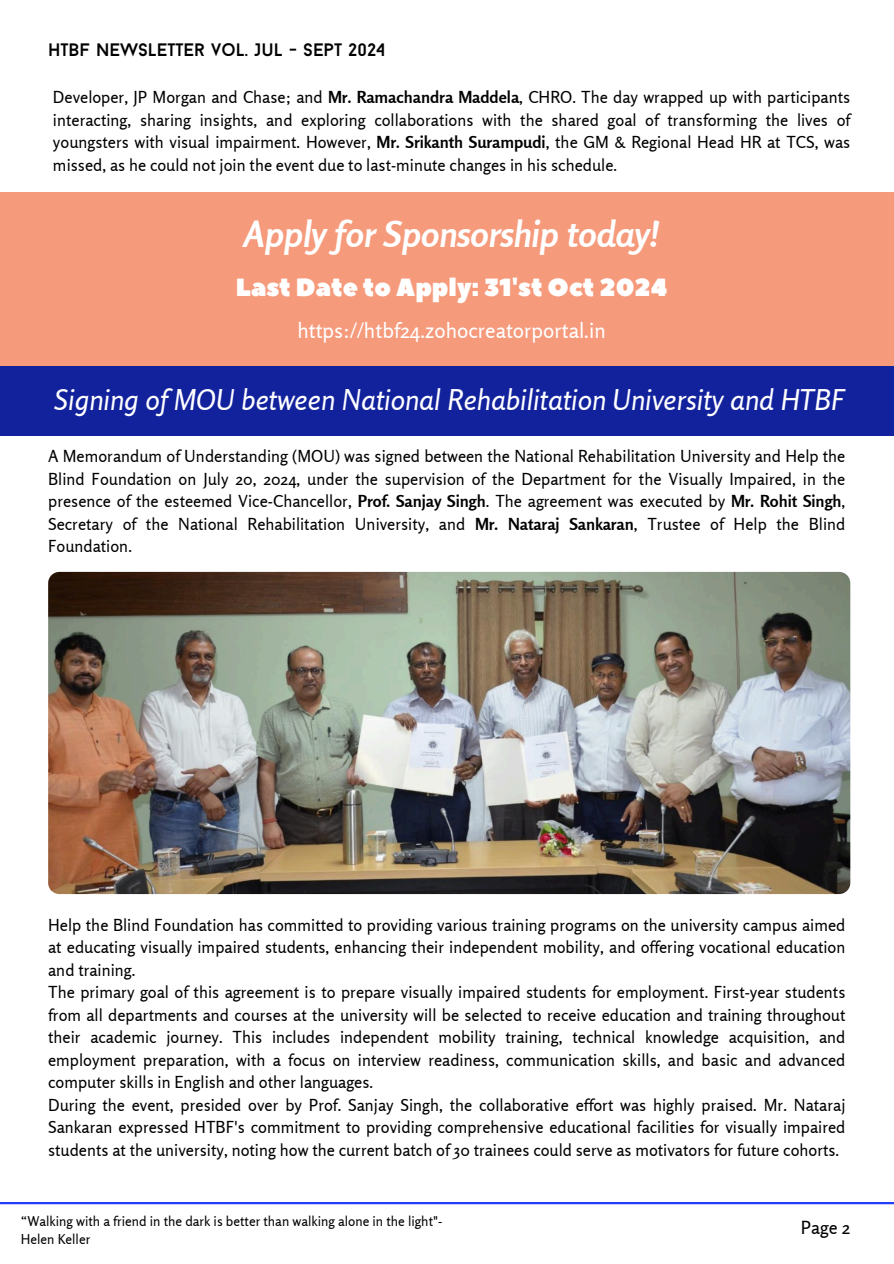
<style>
.page{position:relative;width:894px;height:1264px;background:#fff}
.page>*{position:absolute;margin:0;border:0;box-sizing:border-box;transform-origin:0 0}
.t1{font:italic 700 36px "Rosario";color:#fff}
.t2{font:italic 28.5px "Rosario";color:#fff}
.t3{font:24.75px "Peace Sans";color:#fff}
.t4{font:21px "Rosario";color:#fff}
.t5{font:18px "Baron Neue";color:#000}
.t6{font:18px "Rosario";color:#000}
.t7{font:16.5px/22.5px "Rosario";color:#000;text-align:justify}
.t8{font:13.5px/18px "Rosario";color:#000}
.s1{font-weight:700}
</style>
<div class="page">
<hr style="left:0;top:1201px;width:893px;height:3px;background:#233dff">
<div style="left:0;top:192px;width:893px;height:211px;background:#f69a7c"></div>
<div style="left:0;top:366px;width:893px;height:69px;background:#12229d"></div>
<img style="left:48px;top:572px;width:801px;height:322px">
<h2 class="t5" style="left:48px;top:43px;width:339px">HTBF NEWSLETTER VOL. JUL - SEPT 2024</h2>
<p class="t7" style="left:53px;top:86px;width:798px">Developer, JP Morgan and Chase; and <span class="s1">Mr. Ramachandra Maddela</span>, CHRO. The day wrapped up with participants interacting, sharing insights, and exploring collaborations with the shared goal of transforming the lives of youngsters with visual impairment. However, <span class="s1">Mr. Srikanth Surampudi</span>, the GM &amp; Regional Head HR at TCS, was missed, as he could not join the event due to last-minute changes in his schedule.</p>
<h1 class="t1" style="left:244px;top:211px;width:416px">Apply for Sponsorship today!</h1>
<h5 class="t3" style="left:236px;top:271px;width:432px">Last Date to Apply: 31'st Oct 2024</h5>
<h5 class="t4" style="left:297px;top:317px;width:310px">https://htbf24.zohocreatorportal.in</h5>
<h5 class="t2" style="left:54px;top:382px;width:791px">Signing of MOU between National Rehabilitation University and HTBF</h5>
<h3 class="t7" style="left:48px;top:445px;width:798px">A Memorandum of Understanding (MOU) was signed between the National Rehabilitation University and Help the Blind Foundation on July 20, 2024, under the supervision of the Department for the Visually Impaired, in the presence of the esteemed Vice-Chancellor, <span class="s1">Prof. Sanjay Singh</span>. The agreement was executed by <span class="s1">Mr. Rohit Singh</span>, Secretary of the National Rehabilitation University, and <span class="s1">Mr. Nataraj Sankaran</span>, Trustee of Help the Blind Foundation.</h3>
<h5 class="t7" style="left:48px;top:913px;width:798px;text-align:left">Help the Blind Foundation has committed to providing various training programs on the university campus aimed at educating visually impaired students, enhancing their independent mobility, and offering vocational education and training.<br>The primary goal of this agreement is to prepare visually impaired students for employment. First-year students from all departments and courses at the university will be selected to receive education and training throughout their academic journey. This includes independent mobility training, technical knowledge acquisition, and employment preparation, with a focus on interview readiness, communication skills, and basic and advanced computer skills in English and other languages.<br>During the event, presided over by Prof. Sanjay Singh, the collaborative effort was highly praised. Mr. Nataraj Sankaran expressed HTBF's commitment to providing comprehensive educational facilities for visually impaired students at the university, noting how the current batch of 30 trainees could serve as motivators for future cohorts.</h5>
<p class="t8" style="left:21px;top:1211px;width:423px">“Walking with a friend in the dark is better than walking alone in the light"-<br>Helen Keller</p>
<h5 class="t6" style="left:800px;top:1216px;width:51px">Page 2</h5>
</div>
